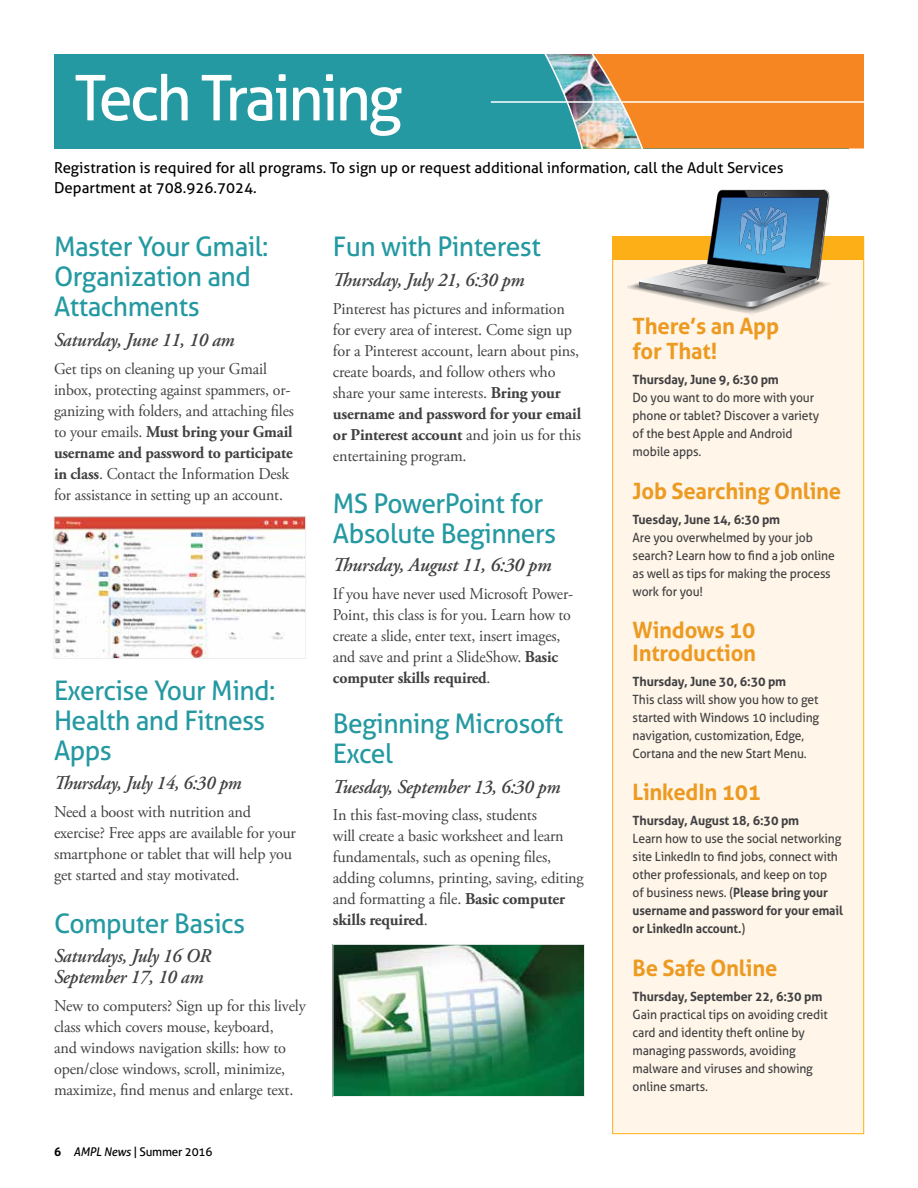
<style>
.page{position:relative;width:918px;height:1188px;background:#fff}
.page>*{position:absolute;margin:0;border:0;box-sizing:border-box;transform-origin:0 0}
.t1{font:63px "Aller";letter-spacing:-.05em;color:#fff}
.t2{font:27px/30px "Aller";letter-spacing:-.02em;color:#2499a1}
.t3{font:700 22.5px/25.5px "Aller";letter-spacing:-.01em;color:#ed9a22}
.t4{font:italic 600 19.5px/21px "Adobe Garamond Pro";letter-spacing:-.01em;color:#414042;scale:.95 1}
.t5{font:italic 600 19.5px "Adobe Garamond Pro";letter-spacing:-.01em;color:#414042}
.t6{font:italic 600 19.5px "Adobe Garamond Pro";letter-spacing:-.01em;color:#414042;scale:.93 1}
.t7{font:16.5px/21px "Adobe Garamond Pro";letter-spacing:-.01em;color:#414042}
.t8{font:16.5px/21px "Adobe Garamond Pro";letter-spacing:-.01em;color:#414042;scale:.96 1}
.t9{font:15px/19.5px "Aller";color:#000}
.t10{font:12.75px/18px "Aller";letter-spacing:-.01em;color:#414042;scale:.95 1}
.t11{font:700 12.75px "Aller";letter-spacing:-.01em;color:#414042}
.t12{font:12px "Aller";letter-spacing:-.02em;color:#000}
.s1{font-weight:700}
.s2{font-style:italic}
</style>
<div class="page">
<div style="left:612px;top:236px;width:252px;height:898px;background:#fff6e9;border:1px solid #fcaf17"></div>
<div style="left:612px;top:236px;width:252px;height:24px;background:#fcaf17"></div>
<img style="left:56px;top:518px;width:248px;height:139px">
<div style="left:54px;top:516px;width:252px;height:143px;border:1px solid #efeff0"></div>
<div style="left:54px;top:54px;width:795px;height:94px;background:#2499a1"></div>
<hr style="left:491px;top:101px;width:374px;height:2px;background:#fff">
<img style="left:542px;top:54px;width:322px;height:95px">
<img style="left:627px;top:283px;width:147px;height:31px">
<svg style="left:638px;top:189px;width:192px;height:118px"></svg>
<img style="left:335px;top:946px;width:248px;height:149px">
<div style="left:333px;top:944px;width:252px;height:153px;border:1px solid #efeff0"></div>
<h1 class="t1" style="left:74px;top:60px;width:329px">Tech Training</h1>
<p class="t9" style="left:54px;top:158px;width:731px">Registration is required for all programs. To sign up or request additional information, call the Adult Services<br>Department at 708.926.7024.</p>
<h2 class="t2" style="left:54px;top:232px;width:216px">Master Your Gmail:<br>Organization and<br>Attachments</h2>
<p class="t4" style="left:54px;top:330px;width:192px">Saturday, June 11, 10 am</p>
<p class="t8" style="left:54px;top:358px;width:251px">Get tips on cleaning up your Gmail inbox, protecting against spammers, or&shy;ganizing with folders, and attaching files to your emails. <span class="s1">Must bring your Gmail username and password to participate in class</span>. Contact the Information Desk for assistance in setting up an account.</p>
<h2 class="t2" style="left:54px;top:675px;width:223px">Exercise Your Mind:<br>Health and Fitness<br>Apps</h2>
<p class="t6" style="left:54px;top:772px;width:203px">Thursday, July 14, 6:30 pm</p>
<p class="t7" style="left:54px;top:802px;width:243px">Need a boost with nutrition and exercise? Free apps are available for your smartphone or tablet that will help you get started and stay motivated.</p>
<h2 class="t2" style="left:54px;top:908px;width:193px">Computer Basics</h2>
<p class="t4" style="left:54px;top:947px;width:166px">Saturdays, July 16 OR<br>September 17, 10 am</p>
<p class="t7" style="left:54px;top:996px;width:253px">New to computers? Sign up for this lively class which covers mouse, keyboard,<br>and windows navigation skills: how to open/close windows, scroll, minimize, maximize, find menus and enlarge text.</p>
<p class="t12" style="left:54px;top:1145px;width:160px"><span class="s1">6</span> <span class="s2">AMPL News</span> | Summer 2016</p>
<h2 class="t2" style="left:333px;top:232px;width:209px">Fun with Pinterest</h2>
<p class="t4" style="left:333px;top:270px;width:203px">Thursday, July 21, 6:30 pm</p>
<p class="t7" style="left:333px;top:298px;width:250px">Pinterest has pictures and information for every area of interest. Come sign up for a Pinterest account, learn about pins, create boards, and follow others who share your same interests. <span class="s1">Bring your username and password for your email or Pinterest account</span> and join us for this entertaining program.</p>
<h2 class="t2" style="left:333px;top:489px;width:225px">MS PowerPoint for<br>Absolute Beginners</h2>
<p class="t5" style="left:333px;top:554px;width:220px">Thursday, August 11, 6:30 pm</p>
<p class="t8" style="left:333px;top:584px;width:252px">If you have never used Microsoft Power-Point, this class is for you. Learn how to create a slide, enter text, insert images, and save and print a SlideShow. <span class="s1">Basic computer skills required</span>.</p>
<h2 class="t2" style="left:333px;top:708px;width:232px">Beginning Microsoft<br>Excel</h2>
<p class="t4" style="left:333px;top:777px;width:241px">Tuesday, September 13, 6:30 pm</p>
<p class="t7" style="left:333px;top:805px;width:252px">In this fast-moving class, students<br>will create a basic worksheet and learn fundamentals, such as opening files, adding columns, printing, saving, editing and formatting a file. <span class="s1">Basic computer skills required</span>.</p>
<h3 class="t3" style="left:633px;top:313px;width:148px">There’s an App for That!</h3>
<p class="t11" style="left:633px;top:372px;width:148px">Thursday, June 9, 6:30 pm</p>
<p class="t10" style="left:633px;top:389px;width:198px">Do you want to do more with your phone or tablet? Discover a variety of the best Apple and Android mobile apps.</p>
<h3 class="t3" style="left:633px;top:478px;width:210px">Job Searching Online</h3>
<p class="t11" style="left:633px;top:511px;width:149px">Tuesday, June 14, 6:30 pm</p>
<p class="t10" style="left:633px;top:528px;width:214px">Are you overwhelmed by your job search? Learn how to find a job online as well as tips for making the process work for you!</p>
<h3 class="t3" style="left:633px;top:619px;width:125px;line-height:22.5px">Windows 10<br>Introduction</h3>
<p class="t11" style="left:633px;top:673px;width:155px">Thursday, June 30, 6:30 pm</p>
<p class="t10" style="left:633px;top:690px;width:198px">This class will show you how to get started with Windows 10 including navigation, customization, Edge, Cortana and the new Start Menu.</p>
<h3 class="t3" style="left:633px;top:779px;width:130px">LinkedIn 101</h3>
<p class="t11" style="left:633px;top:813px;width:168px">Thursday, August 18, 6:30 pm</p>
<p class="t10" style="left:633px;top:830px;width:223px">Learn how to use the social networking site LinkedIn to find jobs, connect with other professionals, and keep on top<br>of business news. (<span class="s1">Please bring your username and password for your email or LinkedIn account.</span>)</p>
<h3 class="t3" style="left:633px;top:955px;width:146px">Be Safe Online</h3>
<p class="t11" style="left:633px;top:988px;width:191px">Thursday, September 22, 6:30 pm</p>
<p class="t10" style="left:633px;top:1005px;width:207px">Gain practical tips on avoiding credit card and identity theft online by managing passwords, avoiding malware and viruses and showing online smarts.</p>
</div>
